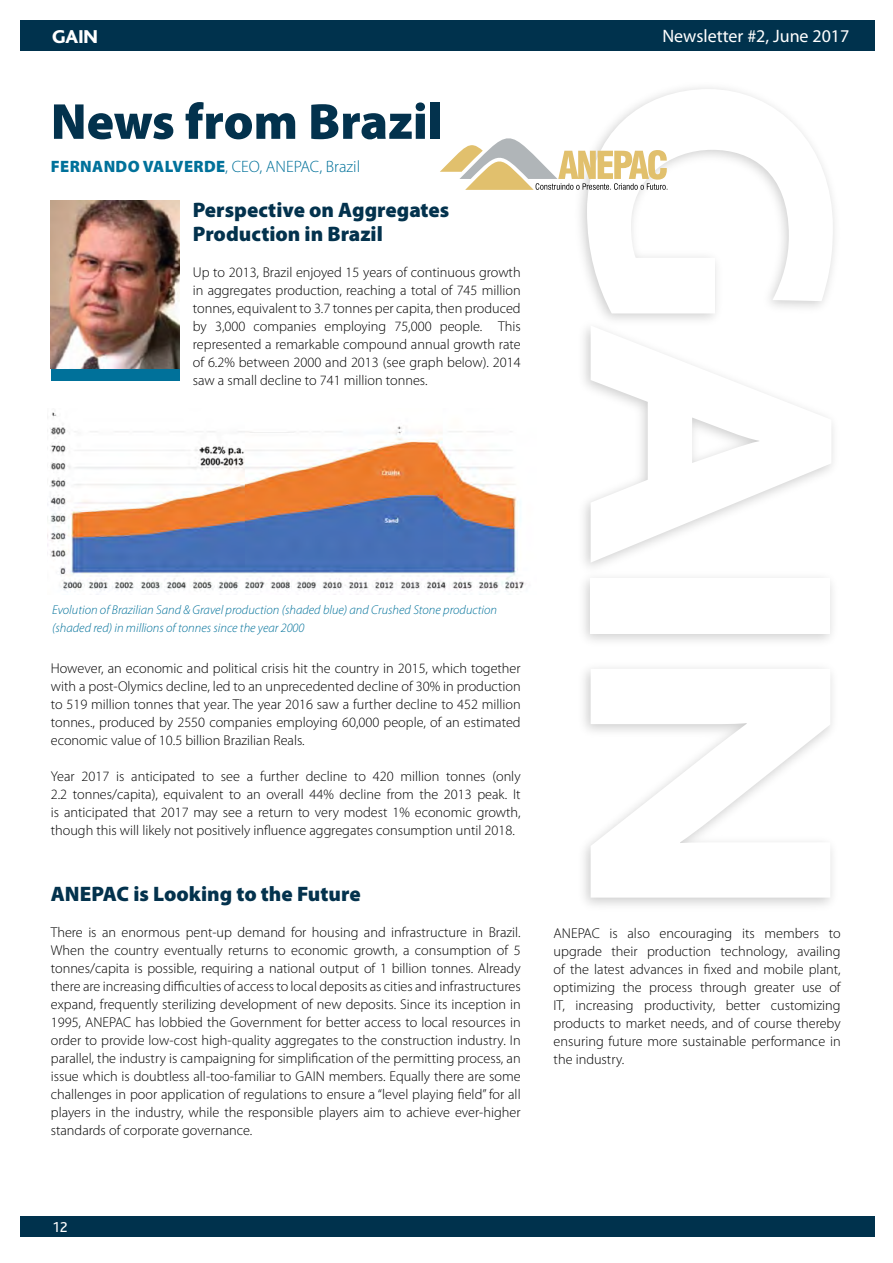
<style>
.page{position:relative;width:893px;height:1263px;background:#fff}
.page>*{position:absolute;margin:0;border:0;box-sizing:border-box;transform-origin:0 0}
.t1{font:900 51px "Myriad Pro";color:#03324d}
.t2{font:900 21px/24px "Myriad Pro";color:#03324d}
.t3{font:800 19.5px "Bliss";color:#fff}
.t4{font:18px "Myriad Pro";color:#fff}
.t5{font:300 16.5px "Myriad Pro";color:#00719a}
.t6{font:15px "Bliss";color:#fff}
.t7{font:300 14.25px/18px "Myriad Pro";color:#000;text-align:justify}
.t8{font:italic 300 12.75px/18px "Myriad Pro";color:#00719a}
.s1{font-weight:900}
</style>
<div class="page">
<div style="left:20px;top:1216px;width:854px;height:20px;background:#00324d"></div>
<div style="left:20px;top:20px;width:854px;height:31px;background:#00324d"></div>
<svg style="left:587px;top:89px;width:246px;height:224px"></svg>
<svg style="left:591px;top:325px;width:240px;height:238px"></svg>
<svg style="left:591px;top:723px;width:239px;height:175px"></svg>
<div style="left:51px;top:211px;width:129px;height:169px;background:#00719a"></div>
<img style="left:51px;top:201px;width:129px;height:167px">
<svg style="left:440px;top:125px;width:227px;height:65px"></svg>
<img style="left:49px;top:412px;width:477px;height:183px">
<h3 class="t3" style="left:52px;top:27px;width:47px">GAIN</h3>
<p class="t4" style="left:662px;top:24px;width:188px">Newsletter #2, June 2017</p>
<h1 class="t1" style="left:51px;top:88px;width:393px">News from Brazil</h1>
<p class="t5" style="left:51px;top:158px;width:311px"><span class="s1">FERNANDO VALVERDE</span>, CEO, ANEPAC, Brazil</p>
<h2 class="t2" style="left:193px;top:197px;width:258px">Perspective on Aggregates<br>Production in Brazil</h2>
<p class="t7" style="left:193px;top:263px;width:329px">Up to 2013, Brazil enjoyed 15 years of continuous growth in aggregates production, reaching a total of 745 million tonnes, equivalent to 3.7 tonnes per capita, then produced by 3,000 companies employing 75,000 people. This represented a remarkable compound annual growth rate of 6.2% between 2000 and 2013 (see graph below). 2014 saw a small decline to 741 million tonnes.</p>
<p class="t8" style="left:52px;top:601px;width:446px">Evolution of Brazilian Sand &amp; Gravel production (shaded blue) and Crushed Stone production (shaded red) in millions of tonnes since the year 2000</p>
<p class="t7" style="left:51px;top:659px;width:471px">However, an economic and political crisis hit the country in 2015, which together with a post-Olymics decline, led to an unprecedented decline of 30% in production to 519 million tonnes that year. The year 2016 saw a further decline to 452 million tonnes., produced by 2550 companies employing 60,000 people, of an estimated economic value of 10.5 billion Brazilian Reals.</p>
<p class="t7" style="left:51px;top:767px;width:471px">Year 2017 is anticipated to see a further decline to 420 million tonnes (only 2.2 tonnes/capita), equivalent to an overall 44% decline from the 2013 peak. It is anticipated that 2017 may see a return to very modest 1% economic growth, though this will likely not positively influence aggregates consumption until 2018.</p>
<h2 class="t2" style="left:51px;top:881px;width:311px">ANEPAC is Looking to the Future</h2>
<p class="t7" style="left:51px;top:923px;width:471px">There is an enormous pent-up demand for housing and infrastructure in Brazil.<br>When the country eventually returns to economic growth, a consumption of 5 tonnes/capita is possible, requiring a national output of 1 billion tonnes. Already there are increasing difficulties of access to local deposits as cities and infrastructures expand, frequently sterilizing development of new deposits. Since its inception in 1995, ANEPAC has lobbied the Government for better access to local resources in order to provide low-cost high-quality aggregates to the construction industry. In parallel, the industry is campaigning for simplification of the permitting process, an issue which is doubtless all-too-familiar to GAIN members. Equally there are some challenges in poor application of regulations to ensure a “level playing field” for all players in the industry, while the responsible players aim to achieve ever-higher standards of corporate governance.</p>
<p class="t7" style="left:554px;top:925px;width:289px">ANEPAC is also encouraging its members to upgrade their production technology, availing of the latest advances in fixed and mobile plant, optimizing the process through greater use of IT, increasing productivity, better customizing products to market needs, and of course thereby ensuring future more sustainable performance in the industry.</p>
<p class="t6" style="left:52px;top:1219px;width:17px">12</p>
</div>
